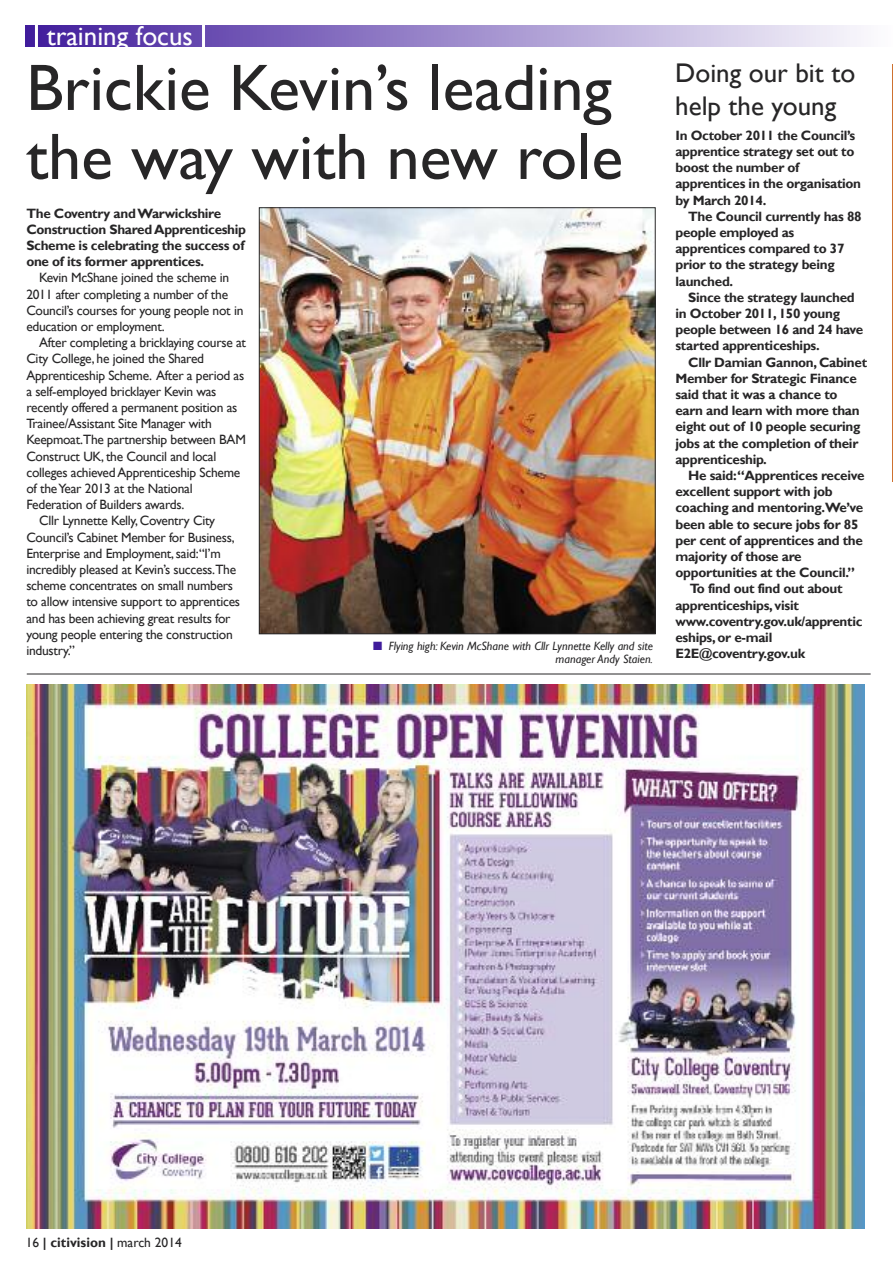
<style>
.page{position:relative;width:893px;height:1263px;background:#fff}
.page>*{position:absolute;margin:0;border:0;box-sizing:border-box;transform-origin:0 0}
.t1{font:66px "Gill Sans";color:#272627}
.t2{font:27px "Gill Sans";color:#272627}
.t3{font:27px "Gill Sans";color:#fff}
.t4{font:700 13.5px/16.2px "Gill Sans";letter-spacing:-.02em;color:#272627}
.t5{font:13.5px/16.2px "Gill Sans";letter-spacing:-.02em;color:#272627}
.t6{font:700 13.5px "Gill Sans";color:#272627}
.t7{font:italic 12px/13.5px "Gill Sans";color:#272627;text-align:right}
.s1{color:#401c9b}
.s2{font-weight:400}
</style>
<div class="page">
<hr style="left:892px;top:65px;width:1px;height:417px;background:#ce7130">
<div style="left:26px;top:26px;width:867px;height:21px;background:linear-gradient(to right,#401c9b,#fdfdfe)"></div>
<hr style="left:35px;top:25px;width:3px;height:23px;background:#fff">
<hr style="left:202px;top:22px;width:3px;height:27px;background:#fff">
<hr style="left:27px;top:674px;width:844px;height:1px;background:#272627">
<img style="left:27px;top:685px;width:837px;height:543px">
<img style="left:261px;top:209px;width:393px;height:423px">
<h2 class="t3" style="left:47px;top:20px;width:148px">training focus</h2>
<h1 class="t1" style="left:26px;top:49px;width:587px">Brickie Kevin’s leading</h1>
<h1 class="t1" style="left:26px;top:118px;width:598px">the way with new role</h1>
<p class="t4" style="left:26px;top:205px;width:221px">The Coventry andWarwickshire Construction Shared Apprenticeship Scheme is celebrating the success of one of its former apprentices.</p>
<p class="t5" style="left:26px;top:269px;width:219px;text-indent:13px">Kevin McShane joined the scheme in 2011 after completing a number of the Council’s courses for young people not in education or employment.</p>
<p class="t5" style="left:39px;top:334px;width:208px">After completing a bricklaying course at</p>
<p class="t5" style="left:26px;top:350px;width:179px">City College, he joined the Shared</p>
<p class="t5" style="left:26px;top:367px;width:219px">Apprenticeship Scheme. After a period as</p>
<p class="t5" style="left:26px;top:383px;width:192px">a self-employed bricklayer Kevin was</p>
<p class="t5" style="left:26px;top:399px;width:213px">recently offered a permanent position as</p>
<p class="t5" style="left:26px;top:415px;width:187px">Trainee/Assistant Site Manager with</p>
<p class="t5" style="left:26px;top:431px;width:221px">Keepmoat.The partnership between BAM</p>
<p class="t5" style="left:26px;top:448px;width:192px">Construct UK, the Council and local</p>
<p class="t5" style="left:26px;top:464px;width:215px">colleges achieved Apprenticeship Scheme</p>
<p class="t5" style="left:26px;top:480px;width:168px">of theYear 2013 at the National</p>
<p class="t5" style="left:26px;top:496px;width:160px">Federation of Builders awards.</p>
<p class="t5" style="left:39px;top:512px;width:178px">Cllr Lynnette Kelly, Coventry City</p>
<p class="t5" style="left:26px;top:529px;width:210px">Council’s Cabinet Member for Business,</p>
<p class="t5" style="left:26px;top:545px;width:196px">Enterprise and Employment, said:“I’m</p>
<p class="t5" style="left:26px;top:561px;width:211px">incredibly pleased at Kevin’s success.The</p>
<p class="t5" style="left:26px;top:577px;width:208px">scheme concentrates on small numbers</p>
<p class="t5" style="left:26px;top:593px;width:215px">to allow intensive support to apprentices</p>
<p class="t5" style="left:26px;top:610px;width:206px">and has been achieving great results for</p>
<p class="t5" style="left:26px;top:626px;width:208px">young people entering the construction</p>
<p class="t5" style="left:26px;top:642px;width:50px">industry.”</p>
<p class="t7" style="left:373px;top:639px;width:281px"><span class="s1">■</span> Flying high: Kevin McShane with Cllr Lynnette Kelly and site manager Andy Staien.</p>
<h2 class="t2" style="left:675px;top:57px;width:181px">Doing our bit to</h2>
<h2 class="t2" style="left:675px;top:90px;width:162px">help the young</h2>
<p class="t4" style="left:675px;top:127px;width:187px">In October 2011 the Council’s apprentice strategy set out to boost the number of apprentices in the organisation by March 2014.</p>
<p class="t4" style="left:675px;top:208px;width:188px;text-indent:13px">The Council currently has 88 people employed as apprentices compared to 37 prior to the strategy being launched.</p>
<p class="t4" style="left:675px;top:289px;width:189px;text-indent:13px">Since the strategy launched in October 2011, 150 young people between 16 and 24 have started apprenticeships.</p>
<p class="t4" style="left:675px;top:354px;width:193px;text-indent:13px">Cllr Damian Gannon, Cabinet<br>Member for Strategic Finance said that it was a chance to earn and learn with more than eight out of 10 people securing jobs at the completion of their apprenticeship.</p>
<p class="t4" style="left:688px;top:467px;width:178px">He said:“Apprentices receive</p>
<p class="t4" style="left:675px;top:483px;width:159px">excellent support with job</p>
<p class="t4" style="left:675px;top:499px;width:189px">coaching and mentoring.We’ve</p>
<p class="t4" style="left:675px;top:516px;width:185px">been able to secure jobs for 85</p>
<p class="t4" style="left:675px;top:532px;width:189px">per cent of apprentices and the</p>
<p class="t4" style="left:675px;top:548px;width:128px">majority of those are</p>
<p class="t4" style="left:675px;top:564px;width:181px">opportunities at the Council.”</p>
<p class="t4" style="left:690px;top:580px;width:154px">To find out find out about</p>
<p class="t4" style="left:675px;top:597px;width:125px">apprenticeships, visit</p>
<p class="t4" style="left:675px;top:613px;width:188px">www.coventry.gov.uk/apprentic</p>
<p class="t4" style="left:675px;top:629px;width:98px">eships, or e-mail</p>
<p class="t4" style="left:675px;top:645px;width:131px">E2E@coventry.gov.uk</p>
<p class="t6" style="left:26px;top:1234px;width:158px"><span class="s2">16</span> | citivision | <span class="s2">march 2014</span></p>
</div>
